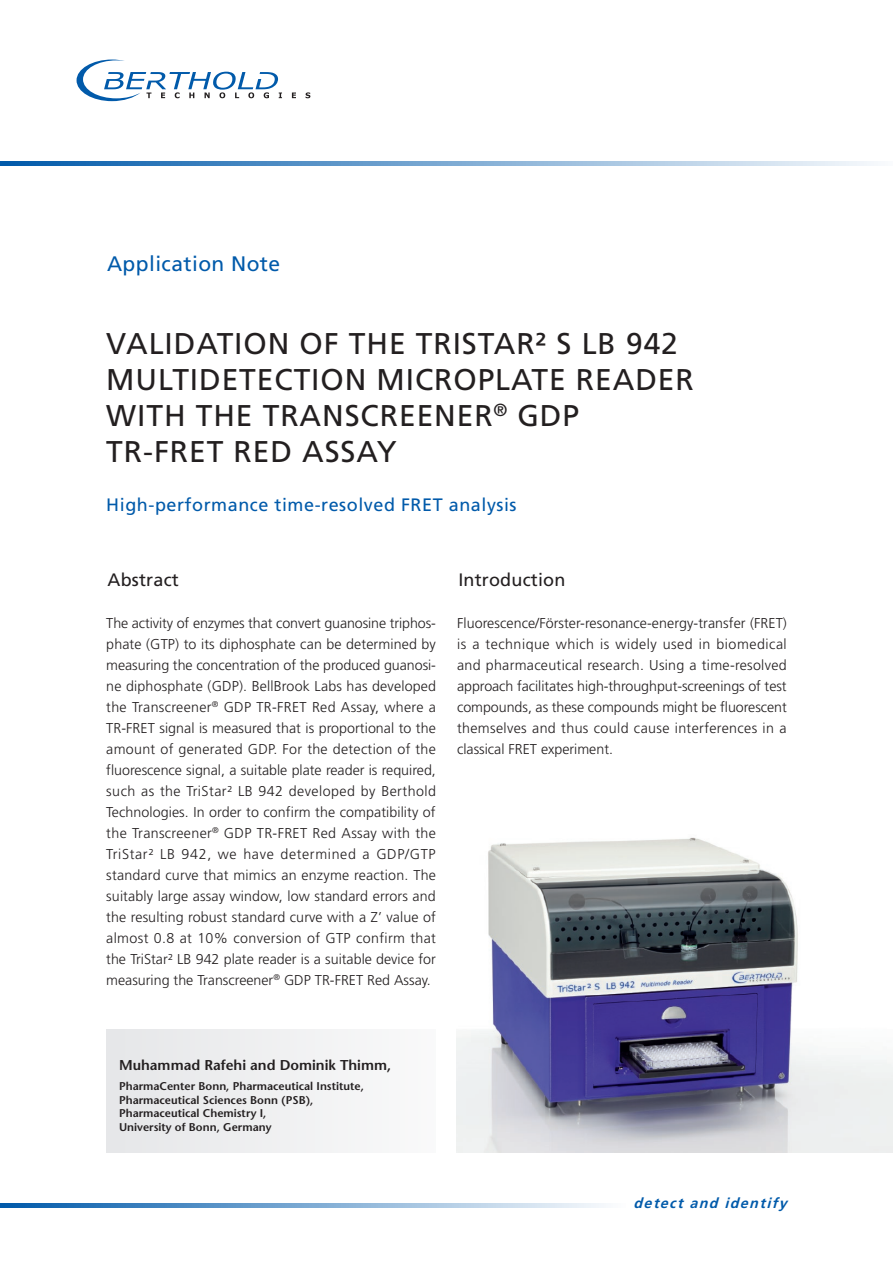
<style>
.page{position:relative;width:893px;height:1263px;background:#fff}
.page>*{position:absolute;margin:0;border:0;box-sizing:border-box;transform-origin:0 0}
.t1{font:30px/36px "Frutiger LT";letter-spacing:.03em;color:#231f20}
.t2{font:21px "Frutiger LT";letter-spacing:.02em;color:#015aaa}
.t3{font:18px "Frutiger LT";letter-spacing:.03em;color:#015aaa}
.t4{font:18px "Frutiger LT";letter-spacing:.01em;color:#231f20}
.t5{font:300 14.25px/21px "Frutiger LT";color:#231f20;text-align:justify}
.t6{font:600 14.25px "Stone Sans LT";color:#231f20}
.t7{font:italic 700 14.25px "Frutiger LT";color:#015aaa}
.t8{font:600 11.25px/13.5px "Stone Sans LT";color:#231f20}
</style>
<div class="page">
<img style="left:456px;top:837px;width:437px;height:315px">
<div style="left:106px;top:1029px;width:330px;height:123px;background:#eff0f1"></div>
<svg style="left:0;top:1203px;width:604px;height:5px;background:#7aa8d2"></svg>
<svg style="left:0;top:162px;width:874px;height:4px;background:#79a8d2"></svg>
<svg style="left:292px;top:93px;width:4px;height:5px"></svg>
<svg style="left:306px;top:92px;width:4px;height:6px"></svg>
<svg style="left:77px;top:60px;width:205px;height:41px"></svg>
<h2 class="t2" style="left:107px;top:251px;width:175px">Application Note</h2>
<h1 class="t1" style="left:106px;top:326px;width:589px">VALIDATION OF THE TRISTAR² S LB 942<br>MULTIDETECTION MICROPLATE READER<br>WITH THE TRANSCREENER<sup>®</sup> GDP<br>TR-FRET RED ASSAY</h1>
<p class="t3" style="left:106px;top:494px;width:412px">High-performance time-resolved FRET analysis</p>
<p class="t4" style="left:108px;top:569px;width:73px">Abstract</p>
<p class="t5" style="left:106px;top:613px;width:331px">The activity of enzymes that convert guanosine triphos&shy;phate (GTP) to its diphosphate can be determined by measuring the concentration of the produced guanosi&shy;ne diphosphate (GDP). BellBrook Labs has developed the Transcreener<sup>®</sup> GDP TR-FRET Red Assay, where a TR-FRET signal is measured that is proportional to the amount of generated GDP. For the detection of the fluorescence signal, a suitable plate reader is required, such as the TriStar² LB 942 developed by Berthold Technologies. In order to confirm the compatibility of the Transcreener<sup>®</sup> GDP TR-FRET Red Assay with the TriStar² LB 942, we have determined a GDP/GTP standard curve that mimics an enzyme reaction. The suitably large assay window, low standard errors and the resulting robust standard curve with a Z’ value of almost 0.8 at 10% conversion of GTP confirm that the TriStar² LB 942 plate reader is a suitable device for measuring the Transcreener<sup>®</sup> GDP TR-FRET Red Assay.</p>
<p class="t4" style="left:458px;top:569px;width:108px">Introduction</p>
<p class="t5" style="left:457px;top:613px;width:331px">Fluorescence/Förster-resonance-energy-transfer (FRET) is a technique which is widely used in biomedical and pharmaceutical research. Using a time-resolved approach facilitates high-throughput-screenings of test compounds, as these compounds might be fluorescent themselves and thus could cause interferences in a classical FRET experiment.</p>
<p class="t6" style="left:119px;top:1057px;width:274px">Muhammad Rafehi and Dominik Thimm,</p>
<p class="t8" style="left:119px;top:1079px;width:246px">PharmaCenter Bonn, Pharmaceutical Institute, Pharmaceutical Sciences Bonn (PSB), Pharmaceutical Chemistry I,<br>University of Bonn, Germany</p>
<p class="t7" style="left:633px;top:1194px;width:159px">detect and identify</p>
</div>
